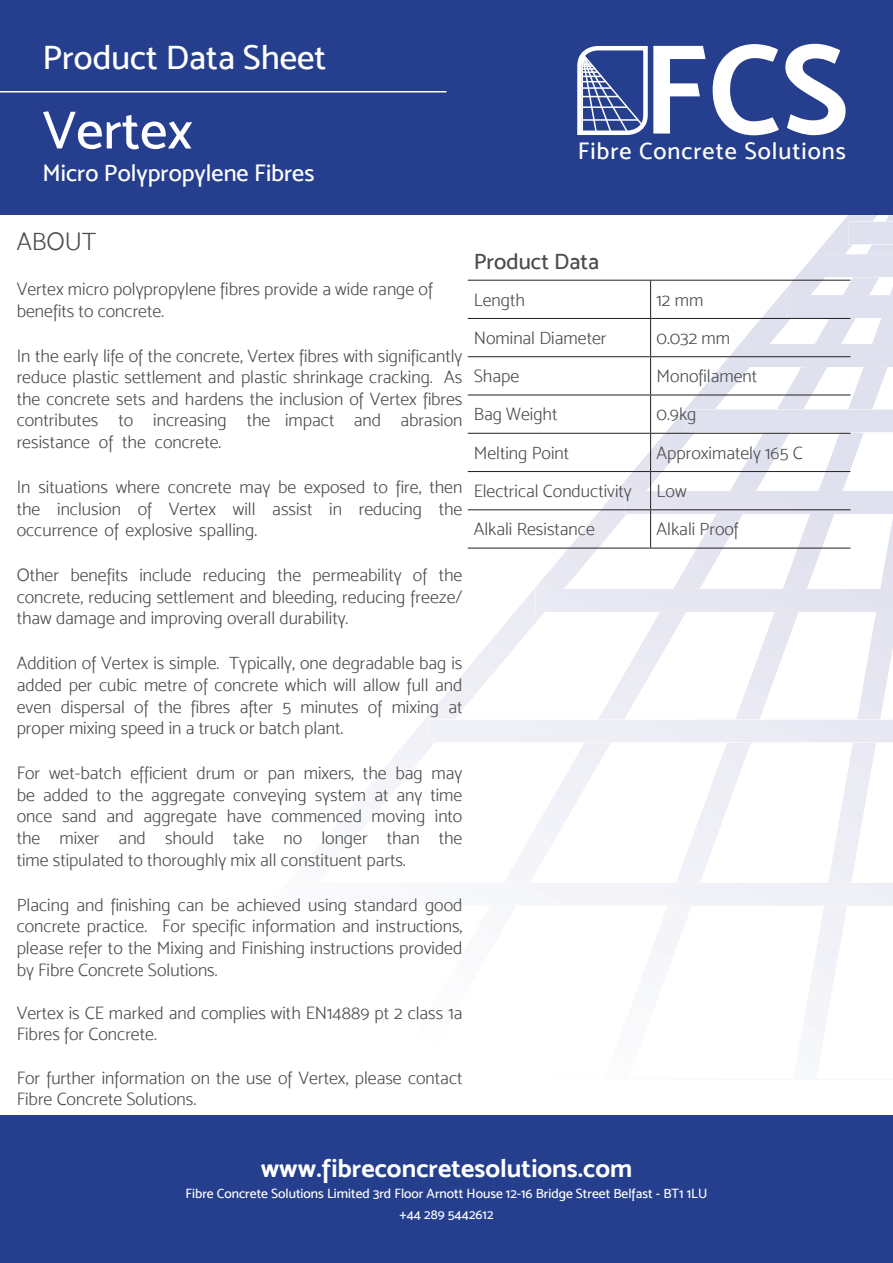
<style>
.page{position:relative;width:893px;height:1263px;background:#fff}
.page>*{position:absolute;margin:0;border:0;box-sizing:border-box;transform-origin:0 0}
.t1{font:128.85px "Mosk Bold 700";color:#fff}
.t2{font:54px "Mosk Medium 500";color:#fff}
.t3{font:34.5px "Mosk Medium 500";color:#fff}
.t4{font:25.95px "Mosk Bold 700";color:#fff}
.t5{font:25.5px "Mosk Light 300";color:#4b4c4d}
.t6{font:24px "Mosk Medium 500";color:#fff}
.t7{font:24px "Mosk Medium 500";letter-spacing:.04em;color:#fff}
.t8{font:22.5px "Mosk Medium 500";color:#4b4c4d}
.t9{font:18px/21.6px "Mosk Light 300";color:#4b4c4d;text-align:justify}
.t10{font:13.5px/21px "Mosk Medium 500";color:#fff;text-align:center}
</style>
<div class="page">
<svg style="left:371px;top:215px;width:522px;height:798px"></svg>
<div style="left:371px;top:883px;width:522px;height:23px;background:#f4f4f9"></div>
<div style="left:428px;top:719px;width:465px;height:23px;background:#ecedf5"></div>
<div style="left:535px;top:589px;width:358px;height:23px;background:#e6e6f1"></div>
<div style="left:624px;top:491px;width:269px;height:23px;background:#e2e2ef"></div>
<div style="left:687px;top:409px;width:206px;height:23px;background:#e0e1ee"></div>
<div style="left:747px;top:344px;width:146px;height:23px;background:#e0e1ee"></div>
<div style="left:786px;top:295px;width:107px;height:23px;background:#e0e1ee"></div>
<div style="left:824px;top:254px;width:69px;height:23px;background:#e0e1ee"></div>
<svg style="left:849px;top:221px;width:44px;height:24px"></svg>
<div style="left:0;top:0;width:893px;height:215px;background:#253f8e"></div>
<svg style="left:577px;top:46px;width:71px;height:89px"></svg>
<hr style="left:0;top:91px;width:446px;height:1px;background:#fff">
<hr style="left:650px;top:281px;width:1px;height:37px;background:#231f20">
<hr style="left:650px;top:319px;width:1px;height:37px;background:#231f20">
<hr style="left:650px;top:357px;width:1px;height:38px;background:#231f20">
<hr style="left:650px;top:395px;width:1px;height:38px;background:#231f20">
<hr style="left:650px;top:434px;width:1px;height:37px;background:#231f20">
<hr style="left:650px;top:472px;width:1px;height:37px;background:#231f20">
<hr style="left:650px;top:510px;width:1px;height:38px;background:#231f20">
<hr style="left:468px;top:280px;width:183px;height:1px;background:#231f20">
<hr style="left:651px;top:280px;width:199px;height:1px;background:#231f20">
<hr style="left:468px;top:318px;width:183px;height:1px;background:#231f20">
<hr style="left:651px;top:318px;width:199px;height:1px;background:#231f20">
<hr style="left:468px;top:356px;width:183px;height:1px;background:#231f20">
<hr style="left:651px;top:356px;width:199px;height:1px;background:#231f20">
<hr style="left:468px;top:395px;width:183px;height:1px;background:#231f20">
<hr style="left:651px;top:395px;width:199px;height:1px;background:#231f20">
<hr style="left:468px;top:433px;width:183px;height:1px;background:#231f20">
<hr style="left:651px;top:433px;width:199px;height:1px;background:#231f20">
<hr style="left:468px;top:471px;width:183px;height:1px;background:#231f20">
<hr style="left:651px;top:471px;width:199px;height:1px;background:#231f20">
<hr style="left:468px;top:509px;width:183px;height:1px;background:#231f20">
<hr style="left:651px;top:509px;width:199px;height:1px;background:#231f20">
<hr style="left:468px;top:548px;width:183px;height:1px;background:#231f20">
<hr style="left:651px;top:548px;width:199px;height:1px;background:#231f20">
<div style="left:0;top:1115px;width:893px;height:148px;background:#253f8e"></div>
<h3 class="t3" style="left:43px;top:45px;width:285px">Product Data Sheet</h3>
<h2 class="t2" style="left:43px;top:110px;width:152px">Vertex</h2>
<h3 class="t6" style="left:43px;top:165px;width:273px">Micro Polypropylene Fibres</h3>
<h1 class="t1" style="left:642px;top:14px;width:208px">FCS</h1>
<h3 class="t7" style="left:578px;top:142px;width:270px">Fibre Concrete Solutions</h3>
<h3 class="t5" style="left:17px;top:232px;width:81px">ABOUT</h3>
<p class="t9" style="left:17px;top:278px;width:418px">Vertex micro polypropylene fibres provide a wide range of benefits to concrete.</p>
<p class="t9" style="left:17px;top:346px;width:447px">In the early life of the concrete, Vertex fibres with significantly reduce plastic settlement and plastic shrinkage cracking. As the concrete sets and hardens the inclusion of Vertex fibres contributes to increasing the impact and abrasion resistance of the concrete.</p>
<p class="t9" style="left:17px;top:476px;width:447px">In situations where concrete may be exposed to fire, then the inclusion of Vertex will assist in reducing the occurrence of explosive spalling.</p>
<p class="t9" style="left:17px;top:564px;width:447px">Other benefits include reducing the permeability of the concrete, reducing settlement and bleeding, reducing freeze/ thaw damage and improving overall durability.</p>
<p class="t9" style="left:17px;top:652px;width:447px">Addition of Vertex is simple. Typically, one degradable bag is added per cubic metre of concrete which will allow full and even dispersal of the fibres after 5 minutes of mixing at proper mixing speed in a truck or batch plant.</p>
<p class="t9" style="left:17px;top:762px;width:447px">For wet-batch efficient drum or pan mixers, the bag may be added to the aggregate conveying system at any time once sand and aggregate have commenced moving into the mixer and should take no longer than the time stipulated to thoroughly mix all constituent parts.</p>
<p class="t9" style="left:17px;top:894px;width:447px">Placing and finishing can be achieved using standard good concrete practice. For specific information and instructions, please refer to the Mixing and Finishing instructions provided by Fibre Concrete Solutions.</p>
<p class="t9" style="left:17px;top:1002px;width:447px">Vertex is CE marked and complies with EN14889 pt 2 class 1a<br>Fibres for Concrete.</p>
<p class="t9" style="left:17px;top:1066px;width:447px">For further information on the use of Vertex, please contact<br>Fibre Concrete Solutions.</p>
<p class="t8" style="left:474px;top:253px;width:127px">Product Data</p>
<p class="t9" style="left:474px;top:291px;width:53px">Length</p>
<p class="t9" style="left:657px;top:289px;width:48px">12 mm</p>
<p class="t9" style="left:474px;top:327px;width:134px">Nominal Diameter</p>
<p class="t9" style="left:657px;top:327px;width:75px">0.032 mm</p>
<p class="t9" style="left:474px;top:367px;width:47px">Shape</p>
<p class="t9" style="left:657px;top:365px;width:102px">Monofilament</p>
<p class="t9" style="left:474px;top:405px;width:85px">Bag Weight</p>
<p class="t9" style="left:657px;top:404px;width:41px">0.9kg</p>
<p class="t9" style="left:474px;top:442px;width:97px">Melting Point</p>
<p class="t9" style="left:657px;top:442px;width:148px">Approximately 165 C</p>
<p class="t9" style="left:474px;top:480px;width:160px">Electrical Conductivity</p>
<p class="t9" style="left:657px;top:482px;width:31px">Low</p>
<p class="t9" style="left:474px;top:518px;width:123px">Alkali Resistance</p>
<p class="t9" style="left:657px;top:518px;width:84px">Alkali Proof</p>
<h3 class="t4" style="left:261px;top:1152px;width:373px">www.fibreconcretesolutions.com</h3>
<p class="t10" style="left:186px;top:1184px;width:523px">Fibre Concrete Solutions Limited 3rd Floor Arnott House 12-16 Bridge Street Belfast - BT1 1LU +44 289 5442612</p>
</div>
